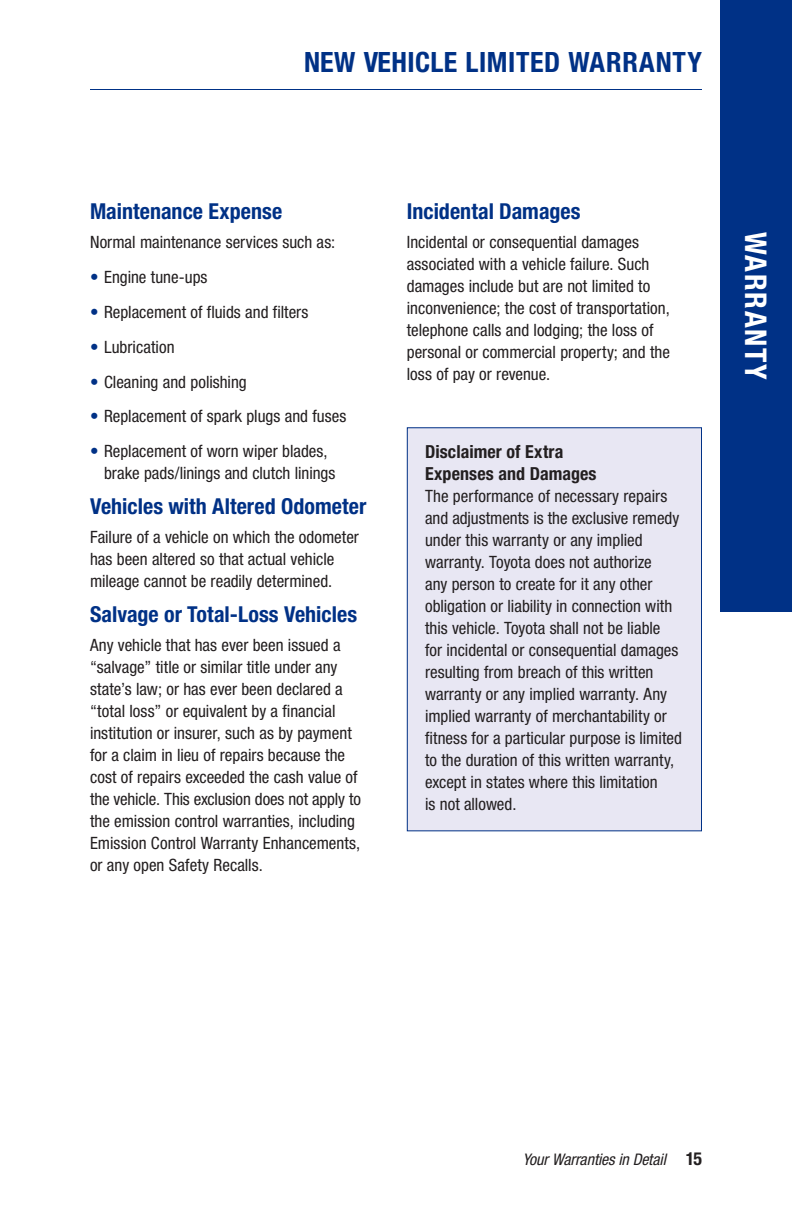
<style>
.page{position:relative;width:792px;height:1224px;background:#fff}
.page>*{position:absolute;margin:0;border:0;box-sizing:border-box;transform-origin:0 0}
.t1{font:700 condensed 30px "Helvetica Neue LT Std";letter-spacing:.055em;color:#fff}
.t2{font:700 condensed 28px "Helvetica Neue LT Std";letter-spacing:.02em;color:#003186}
.t3{font:700 condensed 22px "Helvetica Neue LT Std";letter-spacing:.005em;color:#003186}
.t4{font:700 condensed 18px/22px "Helvetica Neue LT Std";letter-spacing:.005em;color:#231f20}
.t5{font:condensed 17px/22px "Helvetica Neue LT Std";color:#231f20}
.t6{font:italic condensed 16px "Helvetica Neue LT Std";letter-spacing:-.01em;color:#231f20}
.s1{font-size:17.4px;color:#003186}
.s2{font-weight:700;font-style:normal;font-size:18px}
</style>
<div class="page">
<div style="left:720px;top:0;width:72px;height:612px;background:#003186"></div>
<hr style="left:90px;top:89px;width:612px;height:1px;background:#003186">
<div style="left:407px;top:428px;width:295px;height:403px;background:#e8e7f3"></div>
<div style="left:407px;top:427px;width:295px;height:404px;border:1px solid #003186"></div>
<h2 class="t2" style="left:304px;top:45px;width:399px">NEW VEHICLE LIMITED WARRANTY</h2>
<p class="t3" style="left:90px;top:198px;width:194px">Maintenance Expense</p>
<p class="t5" style="left:90px;top:231px;width:247px">Normal maintenance services such as:</p>
<p class="t5" style="left:90px;top:266px;width:119px"><span class="s1">•</span> Engine tune-ups</p>
<p class="t5" style="left:90px;top:301px;width:220px"><span class="s1">•</span> Replacement of fluids and filters</p>
<p class="t5" style="left:90px;top:336px;width:86px"><span class="s1">•</span> Lubrication</p>
<p class="t5" style="left:90px;top:370px;width:158px"><span class="s1">•</span> Cleaning and polishing</p>
<p class="t5" style="left:90px;top:405px;width:258px"><span class="s1">•</span> Replacement of spark plugs and fuses</p>
<p class="t5" style="left:104px;top:440px;width:233px;text-indent:-14px"><span class="s1">•</span> Replacement of worn wiper blades, brake pads/linings and clutch linings</p>
<p class="t3" style="left:90px;top:493px;width:278px">Vehicles with Altered Odometer</p>
<p class="t5" style="left:90px;top:526px;width:270px">Failure of a vehicle on which the odometer has been altered so that actual vehicle mileage cannot be readily determined.</p>
<p class="t3" style="left:90px;top:601px;width:269px">Salvage or Total-Loss Vehicles</p>
<p class="t5" style="left:90px;top:634px;width:273px">Any vehicle that has ever been issued a “salvage” title or similar title under any state’s law; or has ever been declared a “total loss” or equivalent by a financial institution or insurer, such as by payment for a claim in lieu of repairs because the cost of repairs exceeded the cash value of the vehicle. This exclusion does not apply to the emission control warranties, including Emission Control Warranty Enhancements, or any open Safety Recalls.</p>
<p class="t3" style="left:407px;top:198px;width:175px">Incidental Damages</p>
<p class="t5" style="left:407px;top:231px;width:265px">Incidental or consequential damages associated with a vehicle failure. Such damages include but are not limited to inconvenience; the cost of transportation, telephone calls and lodging; the loss of personal or commercial property; and the loss of pay or revenue.</p>
<p class="t4" style="left:425px;top:441px;width:173px">Disclaimer of Extra<br>Expenses and Damages</p>
<p class="t5" style="left:425px;top:485px;width:258px">The performance of necessary repairs and adjustments is the exclusive remedy under this warranty or any implied warranty. Toyota does not authorize<br>any person to create for it any other obligation or liability in connection with this vehicle. Toyota shall not be liable<br>for incidental or consequential damages resulting from breach of this written warranty or any implied warranty. Any implied warranty of merchantability or fitness for a particular purpose is limited to the duration of this written warranty, except in states where this limitation<br>is not allowed.</p>
<h1 class="t1" style="left:774px;top:232px;width:149px;rotate:90deg">WARRANTY</h1>
<p class="t6" style="left:523px;top:1150px;width:181px">Your Warranties in Detail <span class="s2">15</span></p>
</div>
